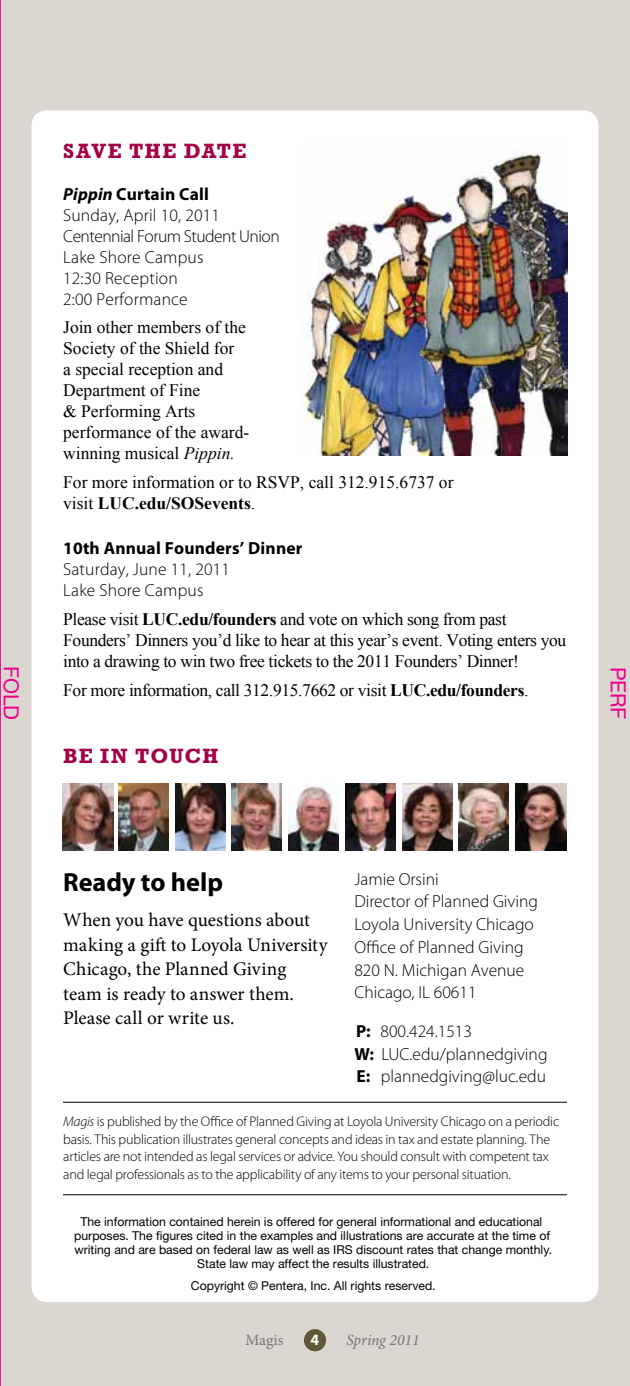
<style>
.page{position:relative;width:630px;height:1386px;background:#dcd6d0}
.page>*{position:absolute;margin:0;border:0;box-sizing:border-box;transform-origin:0 0}
.t1{font:700 26.25px "Myriad Pro";letter-spacing:-.005em;color:#000}
.t2{font:700 21px "Rockwell";letter-spacing:.06em;color:#a30046}
.t3{font:21px "Helvetica Neue";color:#ec008c}
.t4{font:19.25px/24.5px "Minion Pro";color:#000}
.t5{font:300 17.5px/22.8px "Myriad Pro";color:#000}
.t6{font:17.5px/21px "Times New Roman";letter-spacing:-.02em;color:#000}
.t7{font:17.5px/21px "Times New Roman";color:#000}
.t8{font:700 17.5px "Myriad Pro";letter-spacing:.01em;color:#000}
.t9{font:italic 15.75px "Minion Pro";letter-spacing:-.005em;color:#737577}
.t10{font:15.75px "Minion Pro";letter-spacing:-.005em;color:#737577}
.t11{font:700 15.75px "Myriad Pro";color:#fff}
.t12{font:300 14px/17.5px "Myriad Pro";letter-spacing:-.015em;color:#000}
.t13{font:12.25px/14px "Helvetica Neue";color:#000;text-align:center}
.s1{font-weight:700;font-style:italic}
.s2{font-weight:700}
.s3{font-style:italic}
</style>
<div class="page">
<div style="left:32px;top:110px;width:567px;height:1192px;background:#fff;border-radius:16px"></div>
<img style="left:119px;top:784px;width:50px;height:66px">
<img style="left:63px;top:784px;width:50px;height:66px">
<img style="left:175px;top:784px;width:50px;height:66px">
<img style="left:232px;top:784px;width:50px;height:66px">
<img style="left:288px;top:784px;width:51px;height:66px">
<img style="left:346px;top:784px;width:50px;height:66px">
<img style="left:403px;top:784px;width:50px;height:66px">
<img style="left:458px;top:784px;width:50px;height:66px">
<img style="left:516px;top:784px;width:50px;height:66px">
<hr style="left:63px;top:1102px;width:504px;height:1px;background:#000">
<hr style="left:63px;top:1194px;width:504px;height:1px;background:#000">
<img style="left:299px;top:152px;width:268px;height:303px">
<div style="left:304px;top:1329px;width:22px;height:22px;background:#625738;border-radius:50%"></div>
<hr style="left:0;top:0;width:1px;height:1386px;background:#ec008c">
<p class="t2" style="left:63px;top:139px;width:185px">SAVE THE DATE</p>
<p class="t5" style="left:63px;top:184px;width:218px;line-height:21px"><span class="s1">Pippin</span> <span class="s2">Curtain Call<br></span>Sunday, April 10, 2011<br>Centennial Forum Student Union<br>Lake Shore Campus<br>12:30 Reception<br>2:00 Performance</p>
<p class="t7" style="left:63px;top:317px;width:188px">Join other members of the<br>Society of the Shield for<br>a special reception and<br>Department of Fine<br>&amp; Performing Arts performance of the award&shy;winning musical <span class="s3">Pippin.</span></p>
<p class="t7" style="left:63px;top:472px;width:392px">For more information or to RSVP, call 312.915.6737 or visit <span class="s2">LUC.edu/SOSevents</span>.</p>
<p class="t8" style="left:63px;top:538px;width:241px">10th Annual Founders’ Dinner</p>
<p class="t5" style="left:63px;top:559px;width:168px;line-height:21px">Saturday, June 11, 2011<br>Lake Shore Campus</p>
<p class="t6" style="left:63px;top:608px;width:505px">Please visit <span class="s2">LUC.edu/founders</span> and vote on which song from past<br>Founders’ Dinners you’d like to hear at this year’s event. Voting enters you into a drawing to win two free tickets to the 2011 Founders’ Dinner!</p>
<p class="t6" style="left:63px;top:679px;width:467px">For more information, call 312.915.7662 or visit <span class="s2">LUC.edu/founders</span>.</p>
<p class="t3" style="left:24px;top:666px;width:56px;rotate:90deg">FOLD</p>
<p class="t3" style="left:631px;top:667px;width:54px;rotate:90deg">PERF</p>
<p class="t2" style="left:63px;top:744px;width:157px">BE IN TOUCH</p>
<h1 class="t1" style="left:63px;top:868px;width:161px">Ready to help</h1>
<p class="t4" style="left:63px;top:908px;width:266px">When you have questions about making a gift to Loyola University<br>Chicago, the Planned Giving team is ready to answer them.<br>Please call or write us.</p>
<p class="t5" style="left:354px;top:868px;width:185px">Jamie Orsini<br>Director of Planned Giving<br>Loyola University Chicago<br>Office of Planned Giving<br>820 N. Michigan Avenue<br>Chicago, IL 60611</p>
<p class="t5" style="left:354px;top:1020px;width:195px"><span class="s2">P:</span> 800.424.1513<br><span class="s2">W:</span> LUC.edu/plannedgiving<br><span class="s2">E:</span> plannedgiving@luc.edu</p>
<p class="t12" style="left:63px;top:1113px;width:498px"><span class="s3">Magis</span> is published by the Office of Planned Giving at Loyola University Chicago on a periodic basis. This publication illustrates general concepts and ideas in tax and estate planning. The articles are not intended as legal services or advice. You should consult with competent tax and legal professionals as to the applicability of any items to your personal situation.</p>
<p class="t13" style="left:74px;top:1215px;width:480px">The information contained herein is offered for general informational and educational purposes. The figures cited in the examples and illustrations are accurate at the time of writing and are based on federal law as well as IRS discount rates that change monthly.<br>State law may affect the results illustrated.</p>
<p class="t13" style="left:191px;top:1278px;width:246px">Copyright © Pentera, Inc. All rights reserved.</p>
<p class="t10" style="left:245px;top:1330px;width:40px">Magis</p>
<p class="t11" style="left:311px;top:1331px;width:10px">4</p>
<p class="t9" style="left:346px;top:1329px;width:75px">Spring 2011</p>
</div>
